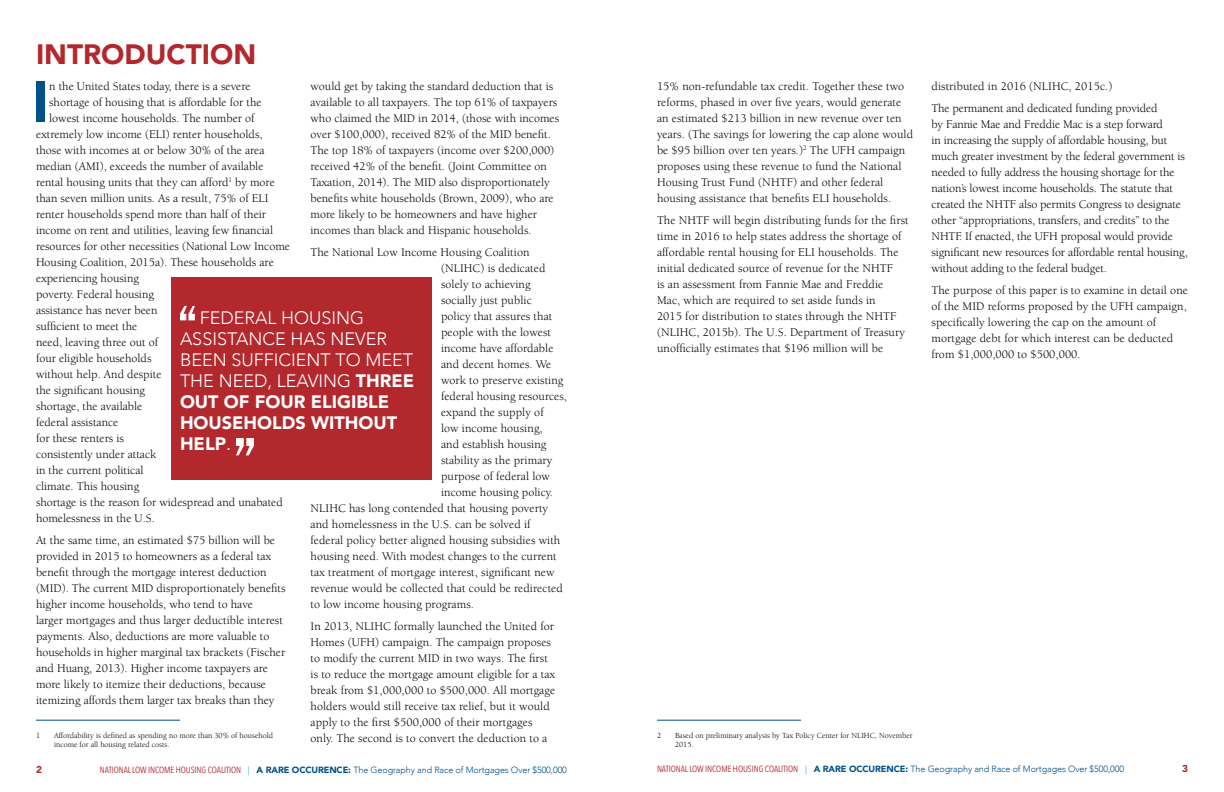
<style>
.page{position:relative;width:1224px;height:792px;background:#fff}
.page>*{position:absolute;margin:0;border:0;box-sizing:border-box;transform-origin:0 0}
.Body_Text_Dropcap{font:900 57.2px "Avenir";color:#005189}
.Heading_1{font:900 28px "Avenir";color:#b3282d}
.Callout{font:300 18px/21px "Avenir";color:#fff}
.Body_Text{font:12px/16px "Berkeley";letter-spacing:.005em;color:#000}
.Body_Text_Dropcap-2{font:12px "Berkeley";color:#000}
.t1{font:900 10px "Avenir";color:#b3282d}
.t2{font:300 9px "Avenir";letter-spacing:-.01em;color:#005189}
.Footnotes{font:8px/9px "Berkeley";color:#000}
.s1{font-weight:900}
.s2{font-weight:400}
.s3{font-family:"Avenir Next Condensed";font-weight:400;color:#b3282d}
.s4{color:#00a8e0}
</style>
<div class="page">
<hr style="left:657px;top:720px;width:144px;height:1px;background:#005189">
<hr style="left:36px;top:720px;width:144px;height:1px;background:#005189">
<div style="left:171px;top:277px;width:261px;height:203px;background:#b3282d"></div>
<svg style="left:180px;top:306px;width:15px;height:14px"></svg>
<svg style="left:236px;top:438px;width:18px;height:17px"></svg>
<p class="Heading_1" style="left:36px;top:30px;width:222px">INTRODUCTION</p>
<p class="Body_Text_Dropcap" style="left:32px;top:53px;width:18px">I</p>
<p class="Body_Text_Dropcap-2" style="left:49px;top:80px;width:203px">n the United States today, there is a severe</p>
<p class="Body_Text" style="left:310px;top:78px;width:250px">would get by taking the standard deduction that is available to all taxpayers. The top 61% of taxpayers who claimed the MID in 2014, (those with incomes over $100,000), received 82% of the MID benefit.<br>The top 18% of taxpayers (income over $200,000) received 42% of the benefit. (Joint Committee on Taxation, 2014). The MID also disproportionately benefits white households (Brown, 2009), who are more likely to be homeowners and have higher incomes than black and Hispanic households.</p>
<p class="Body_Text" style="left:310px;top:244px;width:221px">The National Low Income Housing Coalition</p>
<p class="Body_Text" style="left:441px;top:260px;width:106px">(NLIHC) is dedicated</p>
<p class="Body_Text" style="left:441px;top:276px;width:91px">solely to achieving</p>
<p class="Body_Text" style="left:441px;top:292px;width:92px">socially just public</p>
<p class="Body_Text" style="left:441px;top:308px;width:113px">policy that assures that</p>
<p class="Body_Text" style="left:441px;top:324px;width:112px">people with the lowest</p>
<p class="Body_Text" style="left:441px;top:340px;width:114px">income have affordable</p>
<p class="Body_Text" style="left:441px;top:356px;width:112px">and decent homes. We</p>
<p class="Body_Text" style="left:441px;top:372px;width:124px">work to preserve existing</p>
<p class="Body_Text" style="left:441px;top:388px;width:128px">federal housing resources,</p>
<p class="Body_Text" style="left:441px;top:404px;width:104px">expand the supply of</p>
<p class="Body_Text" style="left:441px;top:420px;width:103px">low income housing,</p>
<p class="Body_Text" style="left:441px;top:436px;width:107px">and establish housing</p>
<p class="Body_Text" style="left:441px;top:452px;width:113px">stability as the primary</p>
<p class="Body_Text" style="left:441px;top:468px;width:111px">purpose of federal low</p>
<p class="Body_Text" style="left:441px;top:484px;width:113px">income housing policy.</p>
<p class="Body_Text" style="left:310px;top:500px;width:239px">NLIHC has long contended that housing poverty</p>
<p class="Body_Text" style="left:310px;top:516px;width:222px">and homelessness in the U.S. can be solved if</p>
<p class="Body_Text" style="left:310px;top:532px;width:251px">federal policy better aligned housing subsidies with</p>
<p class="Body_Text" style="left:310px;top:548px;width:248px">housing need. With modest changes to the current</p>
<p class="Body_Text" style="left:310px;top:564px;width:245px">tax treatment of mortgage interest, significant new</p>
<p class="Body_Text" style="left:310px;top:580px;width:254px">revenue would be collected that could be redirected</p>
<p class="Body_Text" style="left:310px;top:596px;width:165px">to low income housing programs.</p>
<p class="Body_Text" style="left:310px;top:618px;width:246px">In 2013, NLIHC formally launched the United for Homes (UFH) campaign. The campaign proposes to modify the current MID in two ways. The first is to reduce the mortgage amount eligible for a tax break from $1,000,000 to $500,000. All mortgage holders would still receive tax relief, but it would apply to the first $500,000 of their mortgages only. The second is to convert the deduction to a</p>
<p class="Body_Text_Dropcap-2" style="left:49px;top:96px;width:214px">shortage of housing that is affordable for the</p>
<p class="Body_Text_Dropcap-2" style="left:49px;top:112px;width:207px">lowest income households. The number of</p>
<p class="Body_Text_Dropcap-2" style="left:36px;top:128px;width:228px">extremely low income (ELI) renter households,</p>
<p class="Body_Text_Dropcap-2" style="left:36px;top:144px;width:230px">those with incomes at or below 30% of the area</p>
<p class="Body_Text_Dropcap-2" style="left:36px;top:160px;width:229px">median (AMI), exceeds the number of available</p>
<p class="Body_Text_Dropcap-2" style="left:36px;top:176px;width:240px">rental housing units that they can afford<sup>1</sup> by more</p>
<p class="Body_Text_Dropcap-2" style="left:36px;top:192px;width:234px">than seven million units. As a result, 75% of ELI</p>
<p class="Body_Text_Dropcap-2" style="left:36px;top:208px;width:232px">renter households spend more than half of their</p>
<p class="Body_Text_Dropcap-2" style="left:36px;top:224px;width:239px">income on rent and utilities, leaving few financial</p>
<p class="Body_Text_Dropcap-2" style="left:36px;top:240px;width:256px">resources for other necessities (National Low Income</p>
<p class="Body_Text_Dropcap-2" style="left:36px;top:256px;width:239px">Housing Coalition, 2015a). These households are</p>
<p class="Body_Text_Dropcap-2" style="left:36px;top:272px;width:105px">experiencing housing</p>
<p class="Body_Text_Dropcap-2" style="left:36px;top:288px;width:120px">poverty. Federal housing</p>
<p class="Body_Text_Dropcap-2" style="left:36px;top:304px;width:123px">assistance has never been</p>
<p class="Body_Text_Dropcap-2" style="left:36px;top:320px;width:103px">sufficient to meet the</p>
<p class="Body_Text_Dropcap-2" style="left:36px;top:336px;width:124px">need, leaving three out of</p>
<p class="Body_Text_Dropcap-2" style="left:36px;top:352px;width:117px">four eligible households</p>
<p class="Body_Text_Dropcap-2" style="left:36px;top:368px;width:127px">without help. And despite</p>
<p class="Body_Text_Dropcap-2" style="left:36px;top:384px;width:111px">the significant housing</p>
<p class="Body_Text_Dropcap-2" style="left:36px;top:400px;width:108px">shortage, the available</p>
<p class="Body_Text_Dropcap-2" style="left:36px;top:416px;width:84px">federal assistance</p>
<p class="Body_Text_Dropcap-2" style="left:36px;top:432px;width:90px">for these renters is</p>
<p class="Body_Text_Dropcap-2" style="left:36px;top:448px;width:122px">consistently under attack</p>
<p class="Body_Text_Dropcap-2" style="left:36px;top:464px;width:109px">in the current political</p>
<p class="Body_Text_Dropcap-2" style="left:36px;top:480px;width:105px">climate. This housing</p>
<p class="Body_Text_Dropcap-2" style="left:36px;top:496px;width:248px">shortage is the reason for widespread and unabated</p>
<p class="Body_Text_Dropcap-2" style="left:36px;top:512px;width:120px">homelessness in the U.S.</p>
<p class="Body_Text" style="left:36px;top:532px;width:251px">At the same time, an estimated $75 billion will be provided in 2015 to homeowners as a federal tax benefit through the mortgage interest deduction (MID). The current MID disproportionately benefits higher income households, who tend to have<br>larger mortgages and thus larger deductible interest payments. Also, deductions are more valuable to households in higher marginal tax brackets (Fischer and Huang, 2013). Higher income taxpayers are more likely to itemize their deductions, because itemizing affords them larger tax breaks than they</p>
<p class="Footnotes" style="left:36px;top:731px;width:6px">1</p>
<p class="Footnotes" style="left:54px;top:731px;width:221px">Affordability is defined as spending no more than 30% of household income for all housing related costs.</p>
<p class="Callout" style="left:180px;top:308px;width:236px;text-indent:20px">FEDERAL HOUSING<br>ASSISTANCE HAS NEVER<br>BEEN SUFFICIENT TO MEET<br>THE NEED, LEAVING <span class="s1">THREE<br>OUT OF FOUR ELIGIBLE<br>HOUSEHOLDS WITHOUT<br>HELP</span><span class="s2">.</span></p>
<p class="Body_Text" style="left:657px;top:78px;width:258px">15% non-refundable tax credit. Together these two reforms, phased in over five years, would generate an estimated $213 billion in new revenue over ten years. (The savings for lowering the cap alone would be $95 billion over ten years.)<sup>2</sup> The UFH campaign proposes using these revenue to fund the National Housing Trust Fund (NHTF) and other federal housing assistance that benefits ELI households.</p>
<p class="Body_Text" style="left:657px;top:212px;width:253px">The NHTF will begin distributing funds for the first time in 2016 to help states address the shortage of affordable rental housing for ELI households. The initial dedicated source of revenue for the NHTF<br>is an assessment from Fannie Mae and Freddie Mac, which are required to set aside funds in<br>2015 for distribution to states through the NHTF (NLIHC, 2015b). The U.S. Department of Treasury unofficially estimates that $196 million will be</p>
<p class="Body_Text" style="left:932px;top:78px;width:182px">distributed in 2016 (NLIHC, 2015c.)</p>
<p class="Body_Text" style="left:932px;top:100px;width:258px">The permanent and dedicated funding provided<br>by Fannie Mae and Freddie Mac is a step forward<br>in increasing the supply of affordable housing, but much greater investment by the federal government is needed to fully address the housing shortage for the nation’s lowest income households. The statute that created the NHTF also permits Congress to designate other “appropriations, transfers, and credits” to the NHTF. If enacted, the UFH proposal would provide significant new resources for affordable rental housing, without adding to the federal budget.</p>
<p class="Body_Text" style="left:932px;top:282px;width:258px">The purpose of this paper is to examine in detail one of the MID reforms proposed by the UFH campaign, specifically lowering the cap on the amount of mortgage debt for which interest can be deducted from $1,000,000 to $500,000.</p>
<p class="Footnotes" style="left:657px;top:731px;width:6px">2</p>
<p class="Footnotes" style="left:675px;top:731px;width:239px">Based on preliminary analysis by Tax Policy Center for NLIHC, November<br>2015.</p>
<p class="t1" style="left:36px;top:761px;width:7px">2</p>
<p class="t2" style="left:100px;top:764px;width:469px"><span class="s3">NATIONAL LOW INCOME HOUSING COALITION</span> <span class="s4">|</span> <span class="s1">A RARE OCCURENCE:</span> The Geography and Race of Mortgages Over $500,000</p>
<p class="t2" style="left:657px;top:764px;width:469px"><span class="s3">NATIONAL LOW INCOME HOUSING COALITION</span> <span class="s4">|</span> <span class="s1">A RARE OCCURENCE:</span> The Geography and Race of Mortgages Over $500,000</p>
<p class="t1" style="left:1182px;top:760px;width:7px">3</p>
</div>
